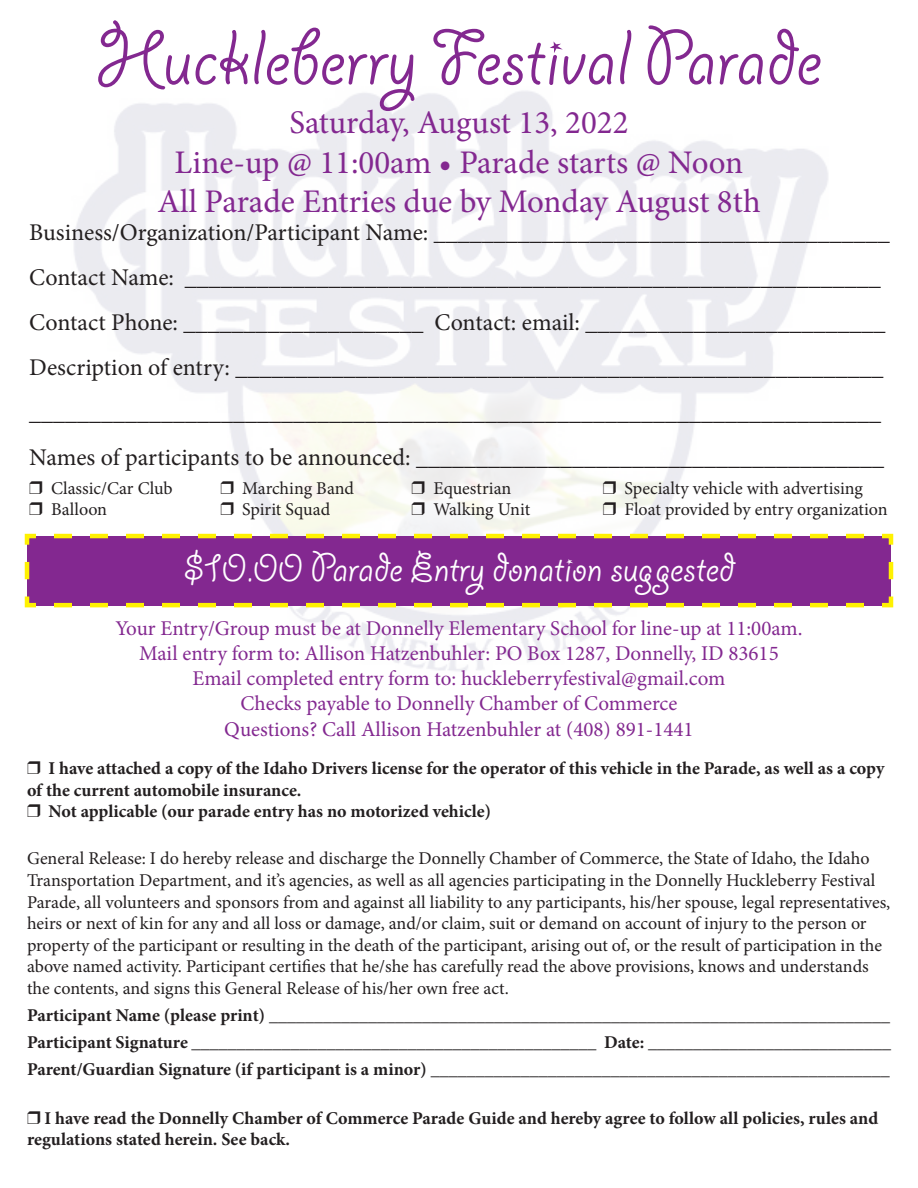
<style>
.page{position:relative;width:918px;height:1188px;background:#fff}
.page>*{position:absolute;margin:0;border:0;box-sizing:border-box;transform-origin:0 0}
.t1{font:87px "Giddyup Std";color:#832890}
.t2{font:45px "Giddyup Std";color:#fff}
.t3{font:33px "Minion Pro";color:#832890}
.t4{font:24px "Minion Pro";color:#231f20}
.t5{font:21px "Minion Pro";color:#832890}
.t6{font:18px/21.6px "Minion Pro";color:#231f20}
.t7{font:700 18px/21.6px "Minion Pro";color:#231f20}
</style>
<div class="page">
<svg style="left:24px;top:532px;width:870px;height:78px;background:#944690"></svg>
<svg style="left:412px;top:481px;width:13px;height:13px"></svg>
<svg style="left:412px;top:503px;width:13px;height:12px"></svg>
<svg style="left:603px;top:481px;width:13px;height:9px"></svg>
<svg style="left:603px;top:503px;width:13px;height:9px"></svg>
<p class="t1" style="left:96px;top:10px;width:727px">Huckleberry Festival Parade</p>
<p class="t3" style="left:289px;top:101px;width:341px">Saturday, August 13, 2022</p>
<p class="t3" style="left:175px;top:140px;width:570px">Line-up @ 11:00am • Parade starts @ Noon</p>
<p class="t3" style="left:157px;top:180px;width:605px">All Parade Entries due by Monday August 8th</p>
<p class="t4" style="left:29px;top:217px;width:862px">Business/Organization/Participant Name: ______________________________________</p>
<p class="t4" style="left:29px;top:262px;width:853px">Contact Name: __________________________________________________________</p>
<p class="t4" style="left:29px;top:307px;width:858px">Contact Phone: ____________________ Contact: email: _________________________</p>
<p class="t4" style="left:29px;top:352px;width:856px">Description of entry: ______________________________________________________</p>
<p class="t4" style="left:29px;top:397px;width:853px">_______________________________________________________________________</p>
<p class="t4" style="left:29px;top:442px;width:856px">Names of participants to be announced: _______________________________________</p>
<p class="t6" style="left:51px;top:477px;width:123px">Classic/Car Club</p>
<p class="t6" style="left:51px;top:499px;width:58px">Balloon</p>
<p class="t6" style="left:242px;top:477px;width:113px">Marching Band</p>
<p class="t6" style="left:242px;top:499px;width:90px">Spirit Squad</p>
<p class="t6" style="left:433px;top:477px;width:79px">Equestrian</p>
<p class="t6" style="left:433px;top:499px;width:98px">Walking Unit</p>
<p class="t6" style="left:625px;top:477px;width:240px">Specialty vehicle with advertising</p>
<p class="t6" style="left:625px;top:499px;width:265px">Float provided by entry organization</p>
<p class="t2" style="left:184px;top:543px;width:552px">$10.00 Parade Entry donation suggested</p>
<p class="t5" style="left:116px;top:614px;width:688px">Your Entry/Group must be at Donnelly Elementary School for line-up at 11:00am.</p>
<p class="t5" style="left:139px;top:639px;width:641px">Mail entry form to: Allison Hatzenbuhler: PO Box 1287, Donnelly, ID 83615</p>
<p class="t5" style="left:193px;top:664px;width:534px">Email completed entry form to: huckleberryfestival@gmail.com</p>
<p class="t5" style="left:241px;top:690px;width:438px">Checks payable to Donnelly Chamber of Commerce</p>
<p class="t5" style="left:224px;top:715px;width:471px">Questions? Call Allison Hatzenbuhler at (408) 891-1441</p>
<p class="t7" style="left:27px;top:757px;width:859px;text-indent:21px">I have attached a copy of the Idaho Drivers license for the operator of this vehicle in the Parade, as well as a copy of the current automobile insurance.</p>
<p class="t7" style="left:48px;top:801px;width:444px">Not applicable (our parade entry has no motorized vehicle)</p>
<p class="t6" style="left:27px;top:848px;width:865px">General Release: I do hereby release and discharge the Donnelly Chamber of Commerce, the State of Idaho, the Idaho Transportation Department, and it’s agencies, as well as all agencies participating in the Donnelly Huckleberry Festival Parade, all volunteers and sponsors from and against all liability to any participants, his/her spouse, legal representatives, heirs or next of kin for any and all loss or damage, and/or claim, suit or demand on account of injury to the person or property of the participant or resulting in the death of the participant, arising out of, or the result of participation in the above named activity. Participant certifies that he/she has carefully read the above provisions, knows and understands the contents, and signs this General Release of his/her own free act.</p>
<p class="t7" style="left:27px;top:1004px;width:865px">Participant Name (please print) _____________________________________________________________________</p>
<p class="t7" style="left:27px;top:1031px;width:866px">Participant Signature _____________________________________________ Date: ___________________________</p>
<p class="t7" style="left:27px;top:1058px;width:864px">Parent/Guardian Signature (if participant is a minor) ___________________________________________________</p>
<p class="t7" style="left:27px;top:1107px;width:853px;text-indent:18px">I have read the Donnelly Chamber of Commerce Parade Guide and hereby agree to follow all policies, rules and regulations stated herein. See back.</p>
</div>
